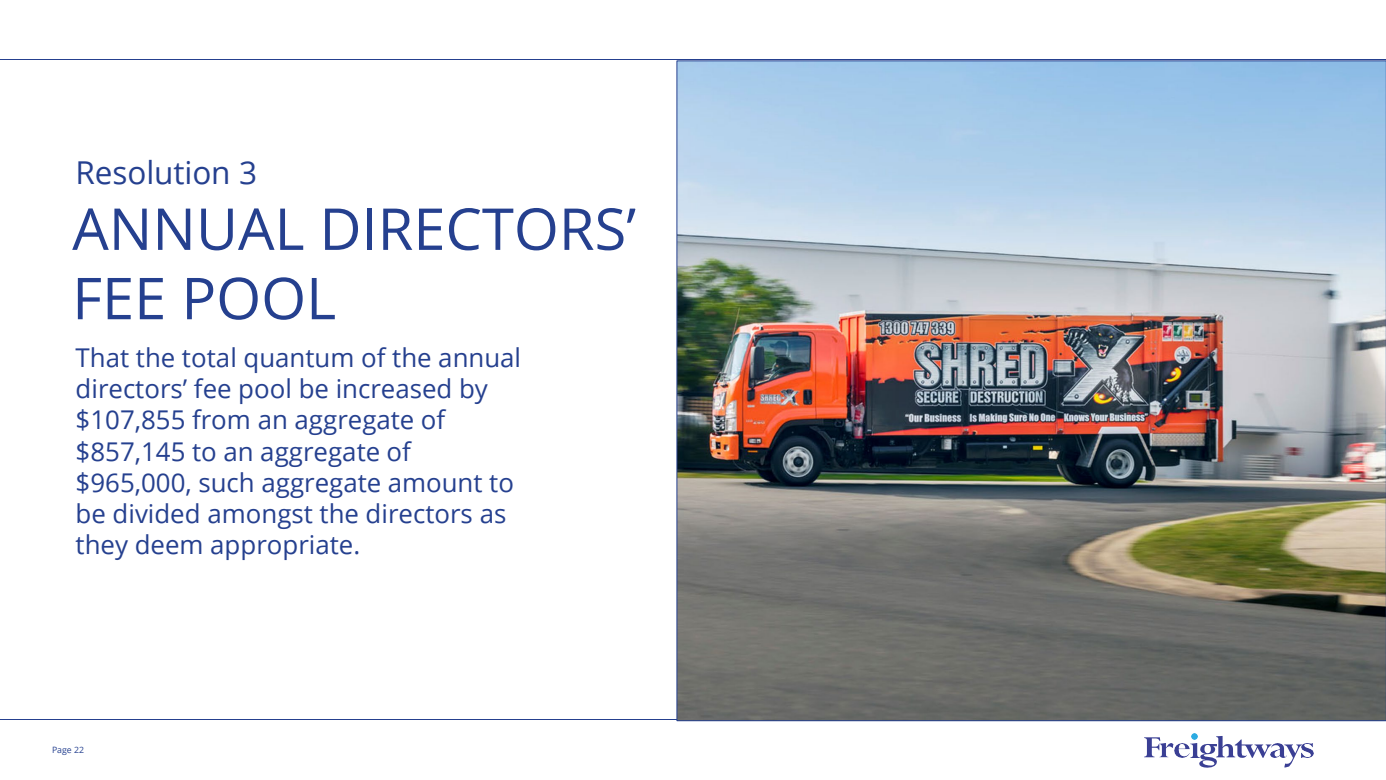
<style>
.page{position:relative;width:1386px;height:780px;background:#fff}
.page>*{position:absolute;margin:0;border:0;box-sizing:border-box;transform-origin:0 0}
.t1{font:57.75px/69.3px "Open Sans";color:#25408f}
.t2{font:31.5px "Open Sans";letter-spacing:-.005em;color:#25408f}
.t3{font:25.81px/31.2px "Open Sans";color:#25408f}
.t4{font:8.75px "Open Sans";letter-spacing:-.005em;color:#25408f}
</style>
<div class="page">
<hr style="left:0;top:60px;width:1385px;height:1px;background:#25408f">
<hr style="left:0;top:719px;width:1385px;height:1px;background:#25408f">
<svg style="left:1144px;top:737px;width:16px;height:20px"></svg>
<img style="left:1159px;top:743px;width:31px;height:14px">
<img style="left:1271px;top:743px;width:13px;height:14px">
<svg style="left:1284px;top:744px;width:17px;height:23px"></svg>
<img style="left:1301px;top:743px;width:11px;height:14px">
<svg style="left:1190px;top:733px;width:81px;height:34px"></svg>
<img style="left:676px;top:60px;width:709px;height:660px">
<p class="t2" style="left:76px;top:150px;width:183px">Resolution 3</p>
<p class="t1" style="left:72px;top:193px;width:565px">ANNUAL DIRECTORS’<br>FEE POOL</p>
<p class="t3" style="left:76px;top:341px;width:447px">That the total quantum of the annual directors’ fee pool be increased by $107,855 from an aggregate of $857,145 to an aggregate of $965,000, such aggregate amount to be divided amongst the directors as they deem appropriate.</p>
<p class="t4" style="left:52px;top:743px;width:33px">Page 22</p>
</div>
